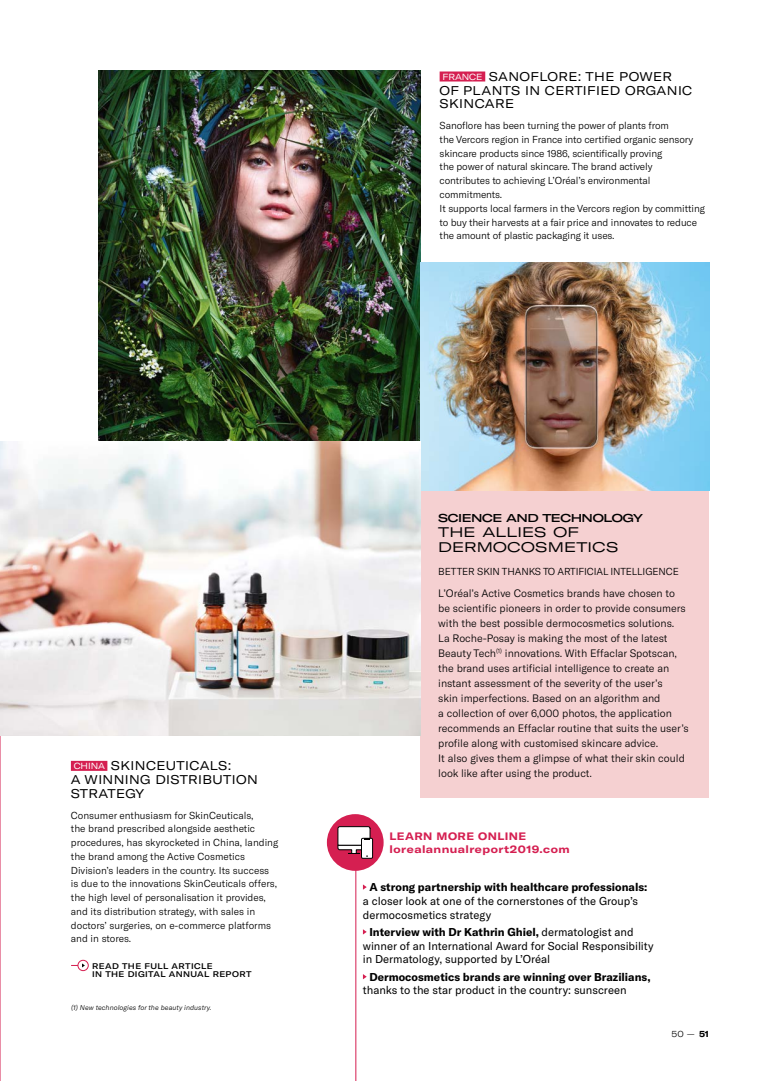
<style>
.page{position:relative;width:780px;height:1081px;background:#fff}
.page>*{position:absolute;margin:0;border:0;box-sizing:border-box;transform-origin:0 0}
.t1{font:expanded 13.75px/15px "GT America";letter-spacing:.01em;color:#000}
.t2{font:expanded 12.5px/13.8px "GT America";letter-spacing:.03em;color:#000}
.t3{font:11.25px/13.8px "GT America";color:#000}
.t4{font:700 11.25px/13.8px "GT America";color:#000}
.t5{font:500 expanded 11.25px "GT America";letter-spacing:-.045em;color:#000}
.t6{font:300 10.62px/15px "GT America";color:#000}
.t7{font:700 expanded 10.62px/12.5px "GT America";letter-spacing:.04em;color:#d51f51}
.t8{font:300 10px/13.8px "GT America";letter-spacing:-.01em;color:#000}
.t9{font:300 expanded 8.75px "GT America";color:#000}
.t10{font:500 expanded 8.12px/8.8px "GT America";letter-spacing:.04em;color:#000}
.t11{font:italic 300 6.88px "GT America";letter-spacing:.01em;color:#000}
.s1{font-size:8.75px;color:#fff}
.s2{font-weight:700}
.s3{font-weight:400}
</style>
<div class="page">
<img style="left:98px;top:71px;width:322px;height:370px">
<div style="left:420px;top:490px;width:289px;height:308px;background:#f5d0d1"></div>
<img style="left:420px;top:263px;width:289px;height:227px">
<div style="left:71px;top:761px;width:36px;height:10px;background:#d51f51"></div>
<div style="left:439px;top:71px;width:46px;height:10px;background:#d51f51"></div>
<svg style="left:363px;top:884px;width:4px;height:6px"></svg>
<svg style="left:363px;top:929px;width:4px;height:5px"></svg>
<svg style="left:363px;top:974px;width:4px;height:5px"></svg>
<hr style="left:355px;top:867px;width:1px;height:214px;background:#d51f51">
<img style="left:0;top:441px;width:420px;height:294px">
<div style="left:78px;top:960px;width:11px;height:11px;border:1px solid #d51f51;border-radius:50%"></div>
<svg style="left:71px;top:963px;width:14px;height:4px"></svg>
<div style="left:327px;top:814px;width:56px;height:57px;background:#d51f51;border-radius:50%"></div>
<div style="left:361px;top:838px;width:11px;height:20px;background:#fff"></div>
<div style="left:361px;top:838px;width:12px;height:20px;border:1px solid #000"></div>
<svg style="left:337px;top:826px;width:33px;height:31px"></svg>
<h4 class="t2" style="left:439px;top:70px;width:254px"><span class="s1">FRANCE</span> SANOFLORE: THE POWER<br>OF PLANTS IN CERTIFIED ORGANIC<br>SKINCARE</h4>
<p class="t8" style="left:439px;top:119px;width:255px">Sanoflore has been turning the power of plants from<br>the Vercors region in France into certified organic sensory skincare products since 1986, scientifically proving<br>the power of natural skincare. The brand actively contributes to achieving L’Oréal’s environmental commitments.</p>
<p class="t8" style="left:439px;top:201px;width:267px">It supports local farmers in the Vercors region by committing to buy their harvests at a fair price and innovates to reduce the amount of plastic packaging it uses.</p>
<h4 class="t2" style="left:71px;top:759px;width:188px"><span class="s1">CHINA</span> SKINCEUTICALS:<br>A WINNING DISTRIBUTION<br>STRATEGY</h4>
<p class="t8" style="left:71px;top:808px;width:209px">Consumer enthusiasm for SkinCeuticals,<br>the brand prescribed alongside aesthetic procedures, has skyrocketed in China, landing the brand among the Active Cosmetics Division’s leaders in the country. Its success is due to the innovations SkinCeuticals offers, the high level of personalisation it provides, and its distribution strategy, with sales in doctors’ surgeries, on e-commerce platforms and in stores.</p>
<p class="t10" style="left:92px;top:961px;width:161px">READ THE FULL ARTICLE<br>IN THE DIGITAL ANNUAL REPORT</p>
<p class="t11" style="left:71px;top:1003px;width:142px">(1) New technologies for the beauty industry.</p>
<h4 class="t5" style="left:438px;top:511px;width:206px">SCIENCE AND TECHNOLOGY</h4>
<h4 class="t1" style="left:438px;top:525px;width:182px">THE ALLIES OF<br>DERMOCOSMETICS</h4>
<p class="t8" style="left:438px;top:564px;width:242px">BETTER SKIN THANKS TO ARTIFICIAL INTELLIGENCE</p>
<p class="t6" style="left:438px;top:585px;width:252px">L’Oréal’s Active Cosmetics brands have chosen to be scientific pioneers in order to provide consumers with the best possible dermocosmetics solutions.<br>La Roche-Posay is making the most of the latest Beauty Tech<sup>(1)</sup> innovations. With Effaclar Spotscan, the brand uses artificial intelligence to create an instant assessment of the severity of the user’s<br>skin imperfections. Based on an algorithm and<br>a collection of over 6,000 photos, the application recommends an Effaclar routine that suits the user’s profile along with customised skincare advice.<br>It also gives them a glimpse of what their skin could look like after using the product.</p>
<p class="t7" style="left:389px;top:830px;width:181px">LEARN MORE ONLINE lorealannualreport2019.com</p>
<p class="t3" style="left:363px;top:880px;width:286px;text-indent:6px"><span class="s2">A strong partnership with healthcare professionals: </span>a closer look at one of the cornerstones of the Group’s dermocosmetics strategy</p>
<p class="t3" style="left:363px;top:925px;width:292px;text-indent:6px"><span class="s2">Interview with Dr Kathrin Ghiel,</span> dermatologist and winner of an International Award for Social Responsibility in Dermatology, supported by L’Oréal</p>
<p class="t4" style="left:363px;top:969px;width:289px;text-indent:6px">Dermocosmetics brands are winning over Brazilians, <span class="s3">thanks to the star product in the country: sunscreen</span></p>
<p class="t9" style="left:671px;top:1028px;width:39px">50 — <span class="s2">51</span></p>
</div>
